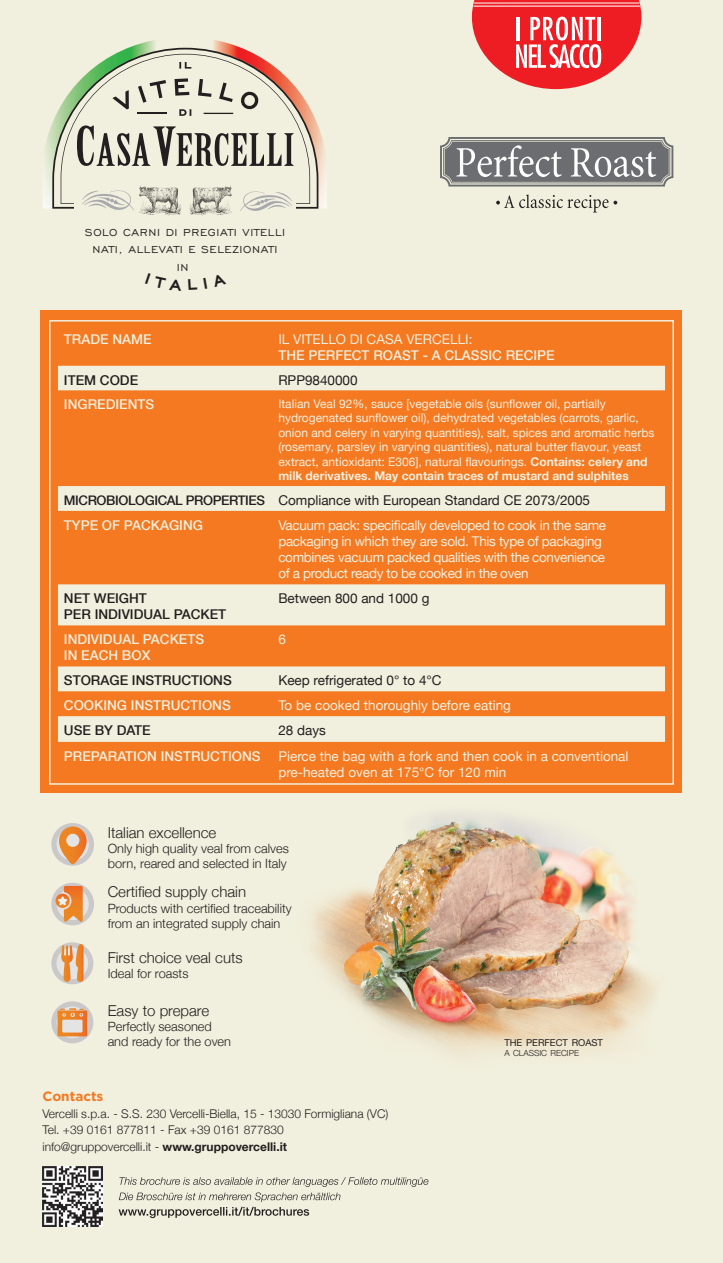
<style>
.page{position:relative;width:723px;height:1263px;background:#f1efdd}
.page>*{position:absolute;margin:0;border:0;box-sizing:border-box;transform-origin:0 0}
.t1{font:300 15px "Helvetica Neue";color:#231f20}
.t2{font:13.5px/16.2px "Helvetica Neue";letter-spacing:-.025em;color:#f1efdd}
.t3{font:500 13.5px/16.2px "Helvetica Neue";color:#f1efdd}
.t4{font:13.5px/24.9px "Helvetica Neue";color:#231f20}
.t5{font:13.5px/16.2px "Helvetica Neue";color:#f1efdd}
.t6{font:500 13.5px/16.2px "Helvetica Neue";color:#231f20}
.t7{font:700 13.5px "Gotham";color:#f47921}
.t8{font:13.05px/17.4px "Engravers Gothic BT";letter-spacing:.05em;color:#231f20;text-align:center}
.t9{font:300 12.75px/15.3px "Helvetica Neue";color:#231f20}
.t10{font:12px/14.4px "Helvetica Neue";color:#f1efdd}
.t11{font:300 12px/16.5px "Helvetica Neue";color:#231f20}
.t12{font:9.45px "Helvetica Neue";color:#231f20}
.t13{font:300 8.4px "Helvetica Neue";color:#231f20}
.s1{font-weight:400}
.s2{font-weight:700}
.s3{font-weight:500;font-size:13.2px}
.s4{font-weight:500;color:#f1efdd}
</style>
<div class="page">
<img style="left:43px;top:40px;width:112px;height:169px">
<img style="left:213px;top:40px;width:114px;height:169px">
<svg style="left:52px;top:48px;width:266px;height:161px"></svg>
<svg style="left:61px;top:54px;width:249px;height:150px"></svg>
<svg style="left:74px;top:186px;width:222px;height:29px"></svg>
<svg style="left:112px;top:90px;width:17px;height:19px"></svg>
<svg style="left:138px;top:80px;width:28px;height:23px"></svg>
<svg style="left:175px;top:78px;width:14px;height:18px"></svg>
<svg style="left:198px;top:79px;width:13px;height:18px"></svg>
<svg style="left:219px;top:83px;width:14px;height:19px"></svg>
<svg style="left:240px;top:90px;width:20px;height:20px"></svg>
<svg style="left:179px;top:109px;width:12px;height:7px"></svg>
<svg style="left:179px;top:62px;width:12px;height:7px"></svg>
<svg style="left:77px;top:125px;width:217px;height:41px"></svg>
<svg style="left:240px;top:191px;width:52px;height:20px"></svg>
<svg style="left:82px;top:190px;width:52px;height:21px"></svg>
<svg style="left:138px;top:113px;width:29px;height:1px"></svg>
<svg style="left:204px;top:113px;width:29px;height:1px"></svg>
<img style="left:192px;top:186px;width:38px;height:15px">
<img style="left:313px;top:815px;width:342px;height:239px">
<div style="left:41px;top:310px;width:641px;height:483px;background:#f47921"></div>
<div style="left:49px;top:320px;width:625px;height:465px;border:2px solid #f1efdd"></div>
<svg style="left:58px;top:366px;width:607px;height:376px"></svg>
<svg style="left:58px;top:391px;width:607px;height:95px"></svg>
<div style="left:58px;top:486px;width:607px;height:25px;background:#f1efdd"></div>
<img style="left:43px;top:1167px;width:59px;height:59px">
<svg style="left:119px;top:1177px;width:309px;height:41px"></svg>
<svg style="left:54px;top:826px;width:37px;height:37px"></svg>
<div style="left:51px;top:823px;width:43px;height:43px;border:5px solid #cac8c8;border-radius:50%"></div>
<svg style="left:59px;top:826px;width:28px;height:39px"></svg>
<svg style="left:54px;top:885px;width:37px;height:38px"></svg>
<div style="left:51px;top:883px;width:43px;height:42px;border:5px solid #cac8c8;border-radius:50%"></div>
<svg style="left:55px;top:886px;width:28px;height:36px"></svg>
<svg style="left:54px;top:945px;width:37px;height:37px"></svg>
<div style="left:51px;top:942px;width:42px;height:42px;border:5px solid #cac8c8;border-radius:50%"></div>
<svg style="left:61px;top:944px;width:23px;height:38px"></svg>
<svg style="left:54px;top:1004px;width:37px;height:37px"></svg>
<div style="left:51px;top:1001px;width:42px;height:42px;border:5px solid #cac8c8;border-radius:50%"></div>
<svg style="left:58px;top:1008px;width:29px;height:28px"></svg>
<svg style="left:472px;top:0;width:169px;height:89px"></svg>
<hr style="left:474px;top:6px;width:166px;height:1px;background:#fff">
<hr style="left:474px;top:3px;width:165px;height:1px;background:#fff">
<svg style="left:440px;top:137px;width:233px;height:50px;background:#8d8d8d"></svg>
<svg style="left:496px;top:194px;width:121px;height:18px"></svg>
<p class="t8" style="left:85px;top:223px;width:202px">SOLO CARNI DI PREGIATI VITELLI<br>NATI, ALLEVATI E SELEZIONATI<br>IN</p>
<p class="t3" style="left:64px;top:330px;width:89px">TRADE NAME</p>
<p class="t3" style="left:278px;top:330px;width:278px"><span class="s1">IL VITELLO DI CASA VERCELLI:<br></span>THE PERFECT ROAST - A CLASSIC RECIPE</p>
<p class="t6" style="left:64px;top:371px;width:76px">ITEM CODE</p>
<p class="t4" style="left:278px;top:366px;width:81px">RPP9840000</p>
<p class="t3" style="left:64px;top:396px;width:91px">INGREDIENTS</p>
<p class="t10" style="left:278px;top:396px;width:378px">Italian Veal 92%, sauce [vegetable oils (sunflower oil, partially hydrogenated sunflower oil), dehydrated vegetables (carrots, garlic, onion and celery in varying quantities), salt, spices and aromatic herbs (rosemary, parsley in varying quantities), natural butter flavour, yeast extract, antioxidant: E306], natural flavourings. <span class="s2">Contains: celery and milk derivatives. May contain traces of mustard and sulphites</span></p>
<p class="t4" style="left:64px;top:487px;width:527px"><span class="s3">MICROBIOLOGICAL PROPERTIES</span> Compliance with European Standard CE 2073/2005<br><span class="s4">TYPE OF PACKAGING</span></p>
<p class="t2" style="left:278px;top:516px;width:329px">Vacuum pack: specifically developed to cook in the same packaging in which they are sold. This type of packaging combines vacuum packed qualities with the convenience of a product ready to be cooked in the oven</p>
<p class="t6" style="left:64px;top:590px;width:164px">NET WEIGHT<br>PER INDIVIDUAL PACKET</p>
<p class="t4" style="left:278px;top:585px;width:153px">Between 800 and 1000 g</p>
<p class="t3" style="left:64px;top:631px;width:141px">INDIVIDUAL PACKETS<br>IN EACH BOX</p>
<p class="t2" style="left:278px;top:630px;width:9px">6</p>
<p class="t6" style="left:64px;top:672px;width:168px">STORAGE INSTRUCTIONS</p>
<p class="t4" style="left:278px;top:667px;width:165px">Keep refrigerated 0° to 4°C</p>
<p class="t3" style="left:64px;top:697px;width:167px">COOKING INSTRUCTIONS</p>
<p class="t5" style="left:278px;top:696px;width:234px">To be cooked thoroughly before eating</p>
<p class="t6" style="left:64px;top:721px;width:88px">USE BY DATE</p>
<p class="t4" style="left:278px;top:717px;width:49px">28 days</p>
<p class="t3" style="left:64px;top:747px;width:197px">PREPARATION INSTRUCTIONS</p>
<p class="t5" style="left:278px;top:747px;width:352px">Pierce the bag with a fork and then cook in a conventional pre-heated oven at 175°C for 120 min</p>
<p class="t1" style="left:108px;top:820px;width:110px">Italian excellence</p>
<p class="t9" style="left:108px;top:840px;width:183px">Only high quality veal from calves born, reared and selected in Italy</p>
<p class="t1" style="left:108px;top:880px;width:140px">Certified supply chain</p>
<p class="t9" style="left:108px;top:900px;width:185px">Products with certified traceability from an integrated supply chain</p>
<p class="t1" style="left:108px;top:945px;width:137px">First choice veal cuts</p>
<p class="t9" style="left:108px;top:965px;width:82px">Ideal for roasts</p>
<p class="t1" style="left:108px;top:998px;width:103px">Easy to prepare</p>
<p class="t9" style="left:108px;top:1018px;width:125px">Perfectly seasoned and ready for the oven</p>
<p class="t7" style="left:43px;top:1088px;width:62px">Contacts</p>
<p class="t11" style="left:43px;top:1104px;width:347px">Vercelli s.p.a. - S.S. 230 Vercelli-Biella, 15 - 13030 Formigliana (VC)<br>Tel. +39 0161 877811 - Fax +39 0161 877830 info@gruppovercelli.it - <span class="s2">www.gruppovercelli.it</span></p>
<p class="t12" style="left:504px;top:1034px;width:100px">THE PERFECT ROAST</p>
<p class="t13" style="left:504px;top:1046px;width:76px">A CLASSIC RECIPE</p>
</div>
